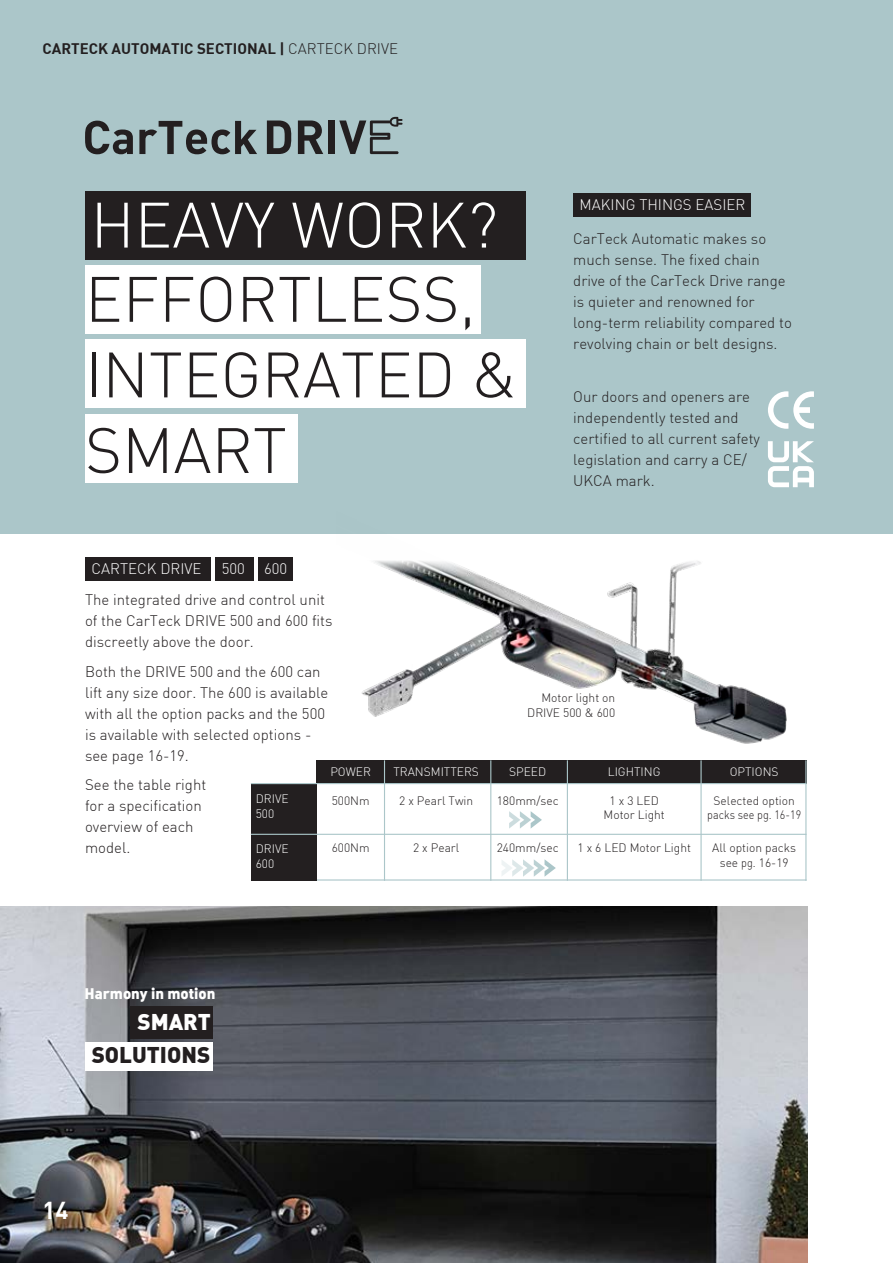
<style>
.page{position:relative;width:893px;height:1263px;background:#fff}
.page>*{position:absolute;margin:0;border:0;box-sizing:border-box;transform-origin:0 0}
.t1{font:300 63px/75.6px "DIN";color:#231f20}
.t2{font:300 63px "DIN";color:#fff}
.t3{font:24px "DIN Bold";color:#fff}
.t4{font:22.35px "DIN Black Alternate";color:#231f20}
.t5{font:22.35px "DIN Black Alternate";color:#fff}
.t6{font:300 15px/21px "DIN";color:#231f20}
.t7{font:15px "DIN Bold";color:#231f20}
.t8{font:300 15px "DIN";color:#fff}
.t9{font:15px "DIN Black Alternate";color:#fff}
.t10{font:300 12px/14.4px "DIN";color:#231f20;text-align:right}
.t11{font:300 12px/14.4px "DIN";color:#fff}
.t12{font:300 12px "DIN";color:#231f20;scale:.9 1}
.s1{font-family:"DIN";font-weight:300}
</style>
<div class="page">
<div style="left:0;top:0;width:893px;height:533px;background:#abc6c9"></div>
<div style="left:85px;top:191px;width:440px;height:68px;background:#231f20"></div>
<div style="left:85px;top:265px;width:395px;height:68px;background:#fff"></div>
<div style="left:85px;top:340px;width:440px;height:68px;background:#fff"></div>
<div style="left:85px;top:414px;width:213px;height:68px;background:#fff"></div>
<div style="left:573px;top:193px;width:178px;height:24px;background:#231f20"></div>
<hr style="left:892px;top:906px;width:1px;height:357px;background:#abc6c9">
<div style="left:85px;top:557px;width:126px;height:23px;background:#231f20"></div>
<div style="left:259px;top:557px;width:34px;height:23px;background:#231f20"></div>
<div style="left:215px;top:557px;width:39px;height:23px;background:#231f20"></div>
<img style="left:337px;top:533px;width:462px;height:211px">
<img style="left:0;top:906px;width:808px;height:357px">
<hr style="left:251px;top:879px;width:555px;height:1px;background:#abc6c9">
<div style="left:251px;top:784px;width:65px;height:96px;background:#231f20"></div>
<div style="left:316px;top:760px;width:490px;height:23px;background:#231f20"></div>
<svg style="left:509px;top:811px;width:33px;height:17px"></svg>
<svg style="left:502px;top:859px;width:54px;height:18px"></svg>
<hr style="left:251px;top:834px;width:555px;height:1px;background:#abc6c9">
<hr style="left:384px;top:760px;width:1px;height:121px;background:#abc6c9">
<hr style="left:490px;top:760px;width:1px;height:121px;background:#abc6c9">
<hr style="left:567px;top:760px;width:1px;height:121px;background:#abc6c9">
<hr style="left:805px;top:760px;width:1px;height:121px;background:#abc6c9">
<hr style="left:251px;top:783px;width:555px;height:1px;background:#abc6c9">
<hr style="left:700px;top:760px;width:2px;height:121px;background:#abc6c9">
<svg style="left:85px;top:121px;width:48px;height:33px"></svg>
<svg style="left:139px;top:121px;width:118px;height:33px"></svg>
<svg style="left:267px;top:120px;width:25px;height:34px"></svg>
<svg style="left:298px;top:120px;width:25px;height:34px"></svg>
<div style="left:329px;top:120px;width:6px;height:34px;background:#231f20"></div>
<svg style="left:339px;top:117px;width:64px;height:37px"></svg>
<div style="left:85px;top:1041px;width:128px;height:29px;background:#fff"></div>
<div style="left:131px;top:1006px;width:82px;height:32px;background:#231f20"></div>
<svg style="left:768px;top:391px;width:46px;height:38px"></svg>
<svg style="left:768px;top:441px;width:46px;height:46px"></svg>
<p class="t7" style="left:43px;top:38px;width:357px">CARTECK AUTOMATIC SECTIONAL | <span class="s1">CARTECK DRIVE</span></p>
<h1 class="t2" style="left:91px;top:186px;width:409px">HEAVY WORK?</h1>
<h1 class="t1" style="left:85px;top:261px;width:435px">EFFORTLESS,<br>INTEGRATED &amp;<br>SMART</h1>
<p class="t8" style="left:92px;top:559px;width:111px">CARTECK DRIVE</p>
<p class="t8" style="left:222px;top:559px;width:25px">500</p>
<p class="t8" style="left:264px;top:559px;width:25px">600</p>
<p class="t8" style="left:580px;top:195px;width:167px">MAKING THINGS EASIER</p>
<p class="t6" style="left:573px;top:228px;width:220px">CarTeck Automatic makes so much sense. The fixed chain drive of the CarTeck Drive range is quieter and renowned for long-term reliability compared to revolving chain or belt designs.</p>
<p class="t6" style="left:573px;top:386px;width:188px">Our doors and openers are independently tested and certified to all current safety legislation and carry a CE/<br>UKCA mark.</p>
<p class="t6" style="left:85px;top:589px;width:249px">The integrated drive and control unit of the CarTeck DRIVE 500 and 600 fits discreetly above the door.</p>
<p class="t6" style="left:85px;top:661px;width:245px">Both the DRIVE 500 and the 600 can lift any size door. The 600 is available with all the option packs and the 500 is available with selected options - see page 16-19.</p>
<p class="t6" style="left:85px;top:774px;width:123px">See the table right for a specification overview of each model.</p>
<p class="t10" style="left:527px;top:691px;width:90px">Motor light on<br>DRIVE 500 &amp; 600</p>
<p class="t11" style="left:330px;top:764px;width:42px">POWER</p>
<p class="t11" style="left:393px;top:764px;width:87px">TRANSMITTERS</p>
<p class="t11" style="left:509px;top:764px;width:39px">SPEED</p>
<p class="t11" style="left:608px;top:764px;width:54px">LIGHTING</p>
<p class="t11" style="left:730px;top:764px;width:50px">OPTIONS</p>
<p class="t10" style="left:332px;top:793px;width:39px">500Nm</p>
<p class="t10" style="left:399px;top:793px;width:76px">2 x Pearl Twin</p>
<p class="t10" style="left:497px;top:793px;width:63px">180mm/sec</p>
<p class="t10" style="left:610px;top:793px;width:51px">1 x 3 LED</p>
<p class="t10" style="left:714px;top:793px;width:83px">Selected option</p>
<p class="t10" style="left:604px;top:808px;width:63px">Motor Light</p>
<p class="t12" style="left:707px;top:807px;width:106px">packs see pg. 16-19</p>
<p class="t10" style="left:332px;top:841px;width:39px">600Nm</p>
<p class="t10" style="left:413px;top:841px;width:48px">2 x Pearl</p>
<p class="t10" style="left:497px;top:841px;width:63px">240mm/sec</p>
<p class="t10" style="left:577px;top:841px;width:115px">1 x 6 LED Motor Light</p>
<p class="t10" style="left:712px;top:841px;width:85px;text-align:center">All option packs see pg. 16-19</p>
<p class="t11" style="left:256px;top:791px;width:34px">DRIVE<br>500</p>
<p class="t11" style="left:256px;top:842px;width:34px">DRIVE<br>600</p>
<p class="t9" style="left:85px;top:984px;width:132px">Harmony in motion</p>
<h3 class="t5" style="left:137px;top:1007px;width:75px">SMART</h3>
<h3 class="t4" style="left:92px;top:1040px;width:120px">SOLUTIONS</h3>
<h2 class="t3" style="left:43px;top:1195px;width:28px">14</h2>
</div>
